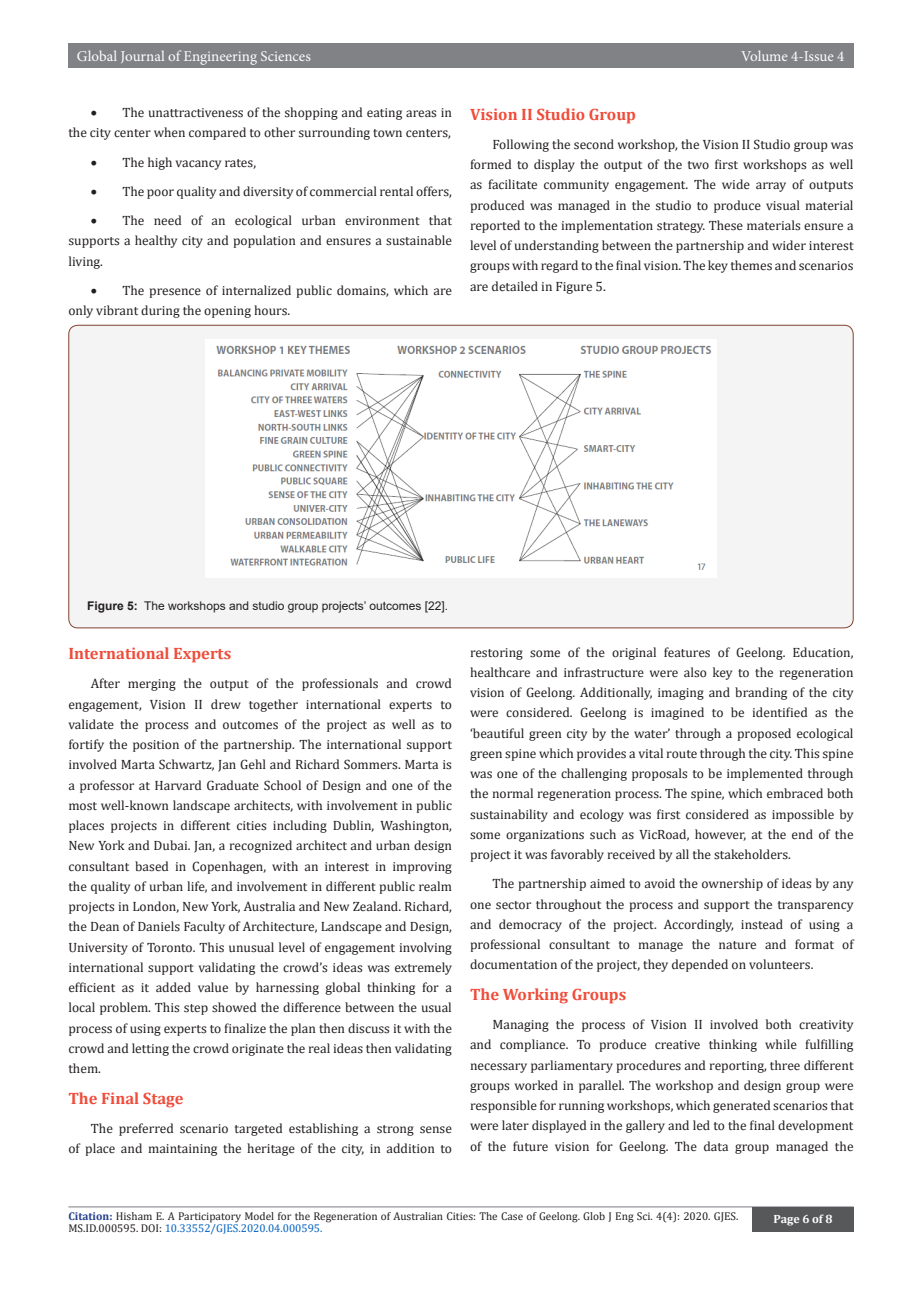
<style>
.page{position:relative;width:922px;height:1292px;background:#fff}
.page>*{position:absolute;margin:0;border:0;box-sizing:border-box;transform-origin:0 0}
.t1{font:700 16.5px "Cambria";color:#ef4c3a}
.t2{font:15px "Minion Pro";color:#fff}
.t3{font:13.5px/20.2px "Cambria";color:#231f20;text-align:justify}
.t4{font:12px "Arial";color:#231f20}
.t5{font:700 12px "Cambria";color:#fff}
.t6{font:11.25px/12px "Cambria";color:#231f20}
.s1{font-weight:700}
.s2{font-weight:700;color:#253f8e}
.s3{color:#0563c1}
</style>
<div class="page">
<div style="left:68px;top:44px;width:786px;height:24px;background:#808285"></div>
<hr style="left:68px;top:1206px;width:785px;height:1px;background:#a8a9ad">
<div style="left:752px;top:1207px;width:102px;height:25px;background:#57585a"></div>
<div style="left:69px;top:325px;width:784px;height:303px;background:#f4f4f4;border-radius:9px"></div>
<img style="left:206px;top:340px;width:510px;height:237px">
<p class="t2" style="left:77px;top:46px;width:235px">Global Journal of Engineering Sciences</p>
<p class="t2" style="left:741px;top:46px;width:105px">Volume 4-Issue 4</p>
<p class="t3" style="left:68px;top:102px;width:385px;text-align:right">• The unattractiveness of the shopping and eating areas in<br>the city center when compared to other surrounding town centers,</p>
<p class="t3" style="left:91px;top:152px;width:167px">• The high vacancy rates,</p>
<p class="t3" style="left:91px;top:181px;width:362px">• The poor quality and diversity of commercial rental offers,</p>
<p class="t3" style="left:68px;top:210px;width:385px;text-indent:22px">• The need of an ecological urban environment that supports a healthy city and population and ensures a sustainable living.</p>
<p class="t3" style="left:68px;top:280px;width:385px;text-indent:22px">• The presence of internalized public domains, which are only vibrant during the opening hours.</p>
<p class="t1" style="left:470px;top:102px;width:167px">Vision II Studio Group</p>
<p class="t3" style="left:470px;top:134px;width:385px;text-indent:22px">Following the second workshop, the Vision II Studio group was formed to display the output of the two first workshops as well as facilitate community engagement. The wide array of outputs produced was managed in the studio to produce visual material reported to the implementation strategy. These materials ensure a level of understanding between the partnership and wider interest groups with regard to the final vision. The key themes and scenarios are detailed in Figure 5.</p>
<p class="t4" style="left:87px;top:598px;width:362px"><span class="s1">Figure 5:</span> The workshops and studio group projects’ outcomes [22].</p>
<p class="t1" style="left:68px;top:642px;width:164px">International Experts</p>
<p class="t3" style="left:68px;top:673px;width:385px;text-indent:22px">After merging the output of the professionals and crowd engagement, Vision II drew together international experts to validate the process and outcomes of the project as well as to fortify the position of the partnership. The international support involved Marta Schwartz, Jan Gehl and Richard Sommers. Marta is a professor at Harvard Graduate School of Design and one of the most well-known landscape architects, with involvement in public places projects in different cities including Dublin, Washington, New York and Dubai. Jan, a recognized architect and urban design consultant based in Copenhagen, with an interest in improving the quality of urban life, and involvement in different public realm projects in London, New York, Australia and New Zealand. Richard, the Dean of Daniels Faculty of Architecture, Landscape and Design, University of Toronto. This unusual level of engagement involving international support validating the crowd’s ideas was extremely efficient as it added value by harnessing global thinking for a local problem. This step showed the difference between the usual process of using experts to finalize the plan then discuss it with the crowd and letting the crowd originate the real ideas then validating them.</p>
<p class="t1" style="left:68px;top:1086px;width:117px">The Final Stage</p>
<p class="t3" style="left:68px;top:1118px;width:385px;text-align:right">The preferred scenario targeted establishing a strong sense<br>of place and maintaining the heritage of the city, in addition to</p>
<p class="t3" style="left:470px;top:642px;width:385px">restoring some of the original features of Geelong. Education, healthcare and infrastructure were also key to the regeneration vision of Geelong. Additionally, imaging and branding of the city were considered. Geelong is imagined to be identified as the ‘beautiful green city by the water’ through a proposed ecological green spine which provides a vital route through the city. This spine was one of the challenging proposals to be implemented through the normal regeneration process. The spine, which embraced both sustainability and ecology was first considered as impossible by some organizations such as VicRoad, however, at the end of the project it was favorably received by all the stakeholders.</p>
<p class="t3" style="left:470px;top:873px;width:385px;text-indent:22px">The partnership aimed to avoid the ownership of ideas by any one sector throughout the process and support the transparency and democracy of the project. Accordingly, instead of using a professional consultant to manage the nature and format of documentation of the project, they depended on volunteers.</p>
<p class="t1" style="left:470px;top:982px;width:158px">The Working Groups</p>
<p class="t3" style="left:470px;top:1014px;width:385px;text-indent:22px">Managing the process of Vision II involved both creativity and compliance. To produce creative thinking while fulfilling necessary parliamentary procedures and reporting, three different groups worked in parallel. The workshop and design group were responsible for running workshops, which generated scenarios that were later displayed in the gallery and led to the final development of the future vision for Geelong. The data group managed the</p>
<p class="t6" style="left:68px;top:1209px;width:671px"><span class="s2">Citation:</span> Hisham E. A Participatory Model for the Regeneration of Australian Cities: The Case of Geelong. Glob J Eng Sci. 4(4): 2020. GJES.<br>MS.ID.000595. DOI: <span class="s3">10.33552/GJES.2020.04.000595.</span></p>
<p class="t5" style="left:773px;top:1210px;width:60px">Page 6 of 8</p>
</div>
